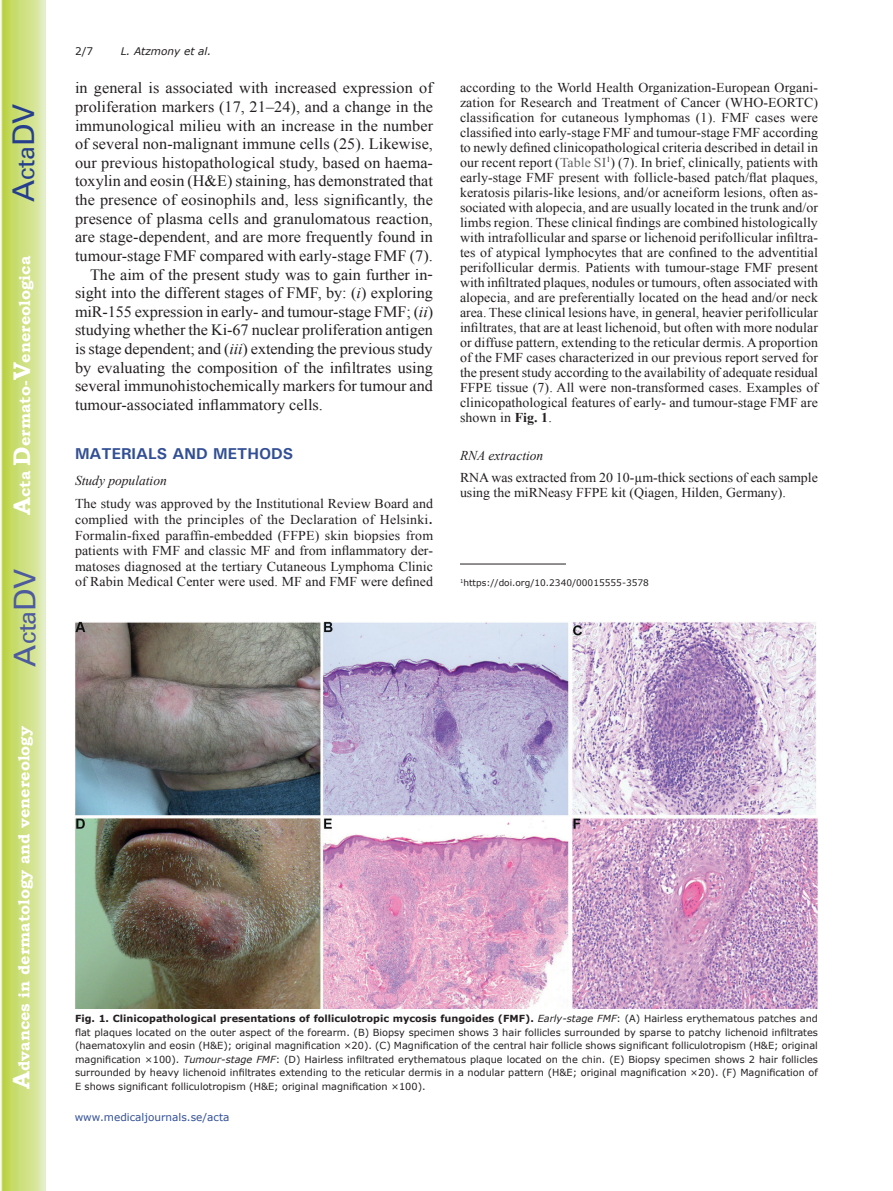
<style>
.page{position:relative;width:893px;height:1191px;background:#fff}
.page>*{position:absolute;margin:0;border:0;box-sizing:border-box;transform-origin:0 0}
.t1{font:30px "Univers";color:#4d5a9e}
.t2{font:30px "Univers";color:#253f8e}
.t3{font:15.75px "Times New Roman";letter-spacing:.005em;color:#231f20}
.t4{font:700 15.75px "Bookman Old Style";color:#fff}
.t5{font:700 15.75px "Univers";color:#324f95}
.t6{font:13.5px/15px "Times New Roman";letter-spacing:.005em;color:#231f20;text-align:justify}
.t7{font:italic 13.5px "Times New Roman";color:#231f20}
.t8{font:10.5px "Verdana";color:#324f95}
.t9{font:italic 10.5px "Verdana";color:#231f20}
.t10{font:10.5px "Verdana";color:#231f20}
.t11{font:9.75px/13.5px "Verdana";color:#231f20;text-align:justify}
.t12{font:9px "Verdana";color:#231f20}
.s1{font-size:24px}
.s2{font-style:italic}
.s3{font-family:"Calibri";font-size:18px}
.s4{color:#636366}
.s5{font-weight:700}
</style>
<div class="page">
<svg style="left:1px;top:0;width:45px;height:1191px;background:#cfe084"></svg>
<img style="left:75px;top:621px;width:743px;height:387px">
<hr style="left:460px;top:563px;width:106px;height:1px;background:#231f20">
<h1 class="t2" style="left:6px;top:202px;width:100px;rotate:-90deg">A<span class="s1">cta</span>DV</h1>
<p class="t4" style="left:15px;top:515px;width:260px;rotate:-90deg"><span class="s1">A</span>cta <span class="s1">D</span>ermato-<span class="s1">V</span>enereologica</p>
<h1 class="t1" style="left:7px;top:666px;width:100px;rotate:-90deg">A<span class="s1">cta</span>DV</h1>
<p class="t4" style="left:15px;top:1088px;width:364px;rotate:-90deg"><span class="s1">A</span>dvances in dermatology and venereology</p>
<p class="t10" style="left:75px;top:44px;width:20px">2/7</p>
<p class="t9" style="left:121px;top:44px;width:92px">L. Atzmony et al.</p>
<p class="t3" style="left:75px;top:78px;width:359px">in general is associated with increased expression of</p>
<p class="t3" style="left:75px;top:96px;width:360px">proliferation markers (17, 21–24), and a change in the</p>
<p class="t3" style="left:75px;top:115px;width:360px">immunological milieu with an increase in the number</p>
<p class="t3" style="left:75px;top:133px;width:360px">of several non-malignant immune cells (25). Likewise,</p>
<p class="t3" style="left:75px;top:152px;width:359px">our previous histopathological study, based on haema-</p>
<p class="t3" style="left:75px;top:171px;width:359px">toxylin and eosin (H&amp;E) staining, has demonstrated that</p>
<p class="t3" style="left:75px;top:189px;width:359px">the presence of eosinophils and, less significantly, the</p>
<p class="t3" style="left:75px;top:208px;width:359px">presence of plasma cells and granulomatous reaction,</p>
<p class="t3" style="left:75px;top:226px;width:359px">are stage-dependent, and are more frequently found in</p>
<p class="t3" style="left:75px;top:245px;width:359px">tumour-stage FMF compared with early-stage FMF (7).</p>
<p class="t3" style="left:90px;top:264px;width:344px">The aim of the present study was to gain further in-</p>
<p class="t3" style="left:75px;top:282px;width:359px">sight into the different stages of FMF, by: (<span class="s2">i</span>) exploring</p>
<p class="t3" style="left:75px;top:301px;width:360px">miR-155 expression in early- and tumour-stage FMF; (<span class="s2">ii</span>)</p>
<p class="t3" style="left:75px;top:319px;width:359px">studying whether the Ki-67 nuclear proliferation antigen</p>
<p class="t3" style="left:75px;top:338px;width:359px">is stage dependent; and (<span class="s2">iii</span>) extending the previous study</p>
<p class="t3" style="left:75px;top:357px;width:359px">by evaluating the composition of the infiltrates using</p>
<p class="t3" style="left:75px;top:375px;width:359px">several immunohistochemically markers for tumour and</p>
<p class="t3" style="left:75px;top:394px;width:249px">tumour-associated inflammatory cells.</p>
<p class="t5" style="left:75px;top:444px;width:220px">MATERIALS AND METHODS</p>
<p class="t7" style="left:75px;top:471px;width:93px">Study population</p>
<p class="t6" style="left:75px;top:496px;width:360px;line-height:15.6px">The study was approved by the Institutional Review Board and complied with the principles of the Declaration of Helsinki<span class="s3">.<br></span>Formalin-fixed paraffin-embedded (FFPE) skin biopsies from patients with FMF and classic MF and from inflammatory der&shy;matoses diagnosed at the tertiary Cutaneous Lymphoma Clinic of Rabin Medical Center were used. MF and FMF were defined</p>
<p class="t6" style="left:460px;top:80px;width:360px">according to the World Health Organization-European Organi&shy;zation for Research and Treatment of Cancer (WHO-EORTC) classification for cutaneous lymphomas (1). FMF cases were classified into early-stage FMF and tumour-stage FMF according to newly defined clinicopathological criteria described in detail in our recent report (<span class="s4">Table SI</span><sup>1</sup>) (7). In brief, clinically, patients with early-stage FMF present with follicle-based patch/flat plaques, keratosis pilaris-like lesions, and/or acneiform lesions, often as&shy;sociated with alopecia, and are usually located in the trunk and/or limbs region. These clinical findings are combined histologically with intrafollicular and sparse or lichenoid perifollicular infiltra&shy;tes of atypical lymphocytes that are confined to the adventitial perifollicular dermis. Patients with tumour-stage FMF present with infiltrated plaques, nodules or tumours, often associated with alopecia, and are preferentially located on the head and/or neck area. These clinical lesions have, in general, heavier perifollicular infiltrates, that are at least lichenoid, but often with more nodular or diffuse pattern, extending to the reticular dermis. A proportion of the FMF cases characterized in our previous report served for the present study according to the availability of adequate residual FFPE tissue (7). All were non-transformed cases. Examples of clinicopathological features of early- and tumour-stage FMF are shown in <span class="s5">Fig. 1</span>.</p>
<p class="t7" style="left:460px;top:446px;width:85px">RNA extraction</p>
<p class="t6" style="left:460px;top:470px;width:359px">RNA was extracted from 20 10-µm-thick sections of each sample using the miRNeasy FFPE kit (Qiagen, Hilden, Germany).</p>
<p class="t12" style="left:460px;top:577px;width:190px"><sup>1</sup>https://doi.org/10.2340/00015555-3578</p>
<p class="t11" style="left:75px;top:1012px;width:744px"><span class="s5">Fig. 1. Clinicopathological presentations of folliculotropic mycosis fungoides (FMF).</span> <span class="s2">Early-stage FMF</span>: (A) Hairless erythematous patches and flat plaques located on the outer aspect of the forearm. (B) Biopsy specimen shows 3 hair follicles surrounded by sparse to patchy lichenoid infiltrates (haematoxylin and eosin (H&amp;E); original magnification ×20). (C) Magnification of the central hair follicle shows significant folliculotropism (H&amp;E; original magnification ×100). <span class="s2">Tumour-stage FMF</span>: (D) Hairless infiltrated erythematous plaque located on the chin. (E) Biopsy specimen shows 2 hair follicles surrounded by heavy lichenoid infiltrates extending to the reticular dermis in a nodular pattern (H&amp;E; original magnification ×20). (F) Magnification of E shows significant folliculotropism (H&amp;E; original magnification ×100).</p>
<p class="t8" style="left:75px;top:1110px;width:156px">www.medicaljournals.se/acta</p>
</div>
